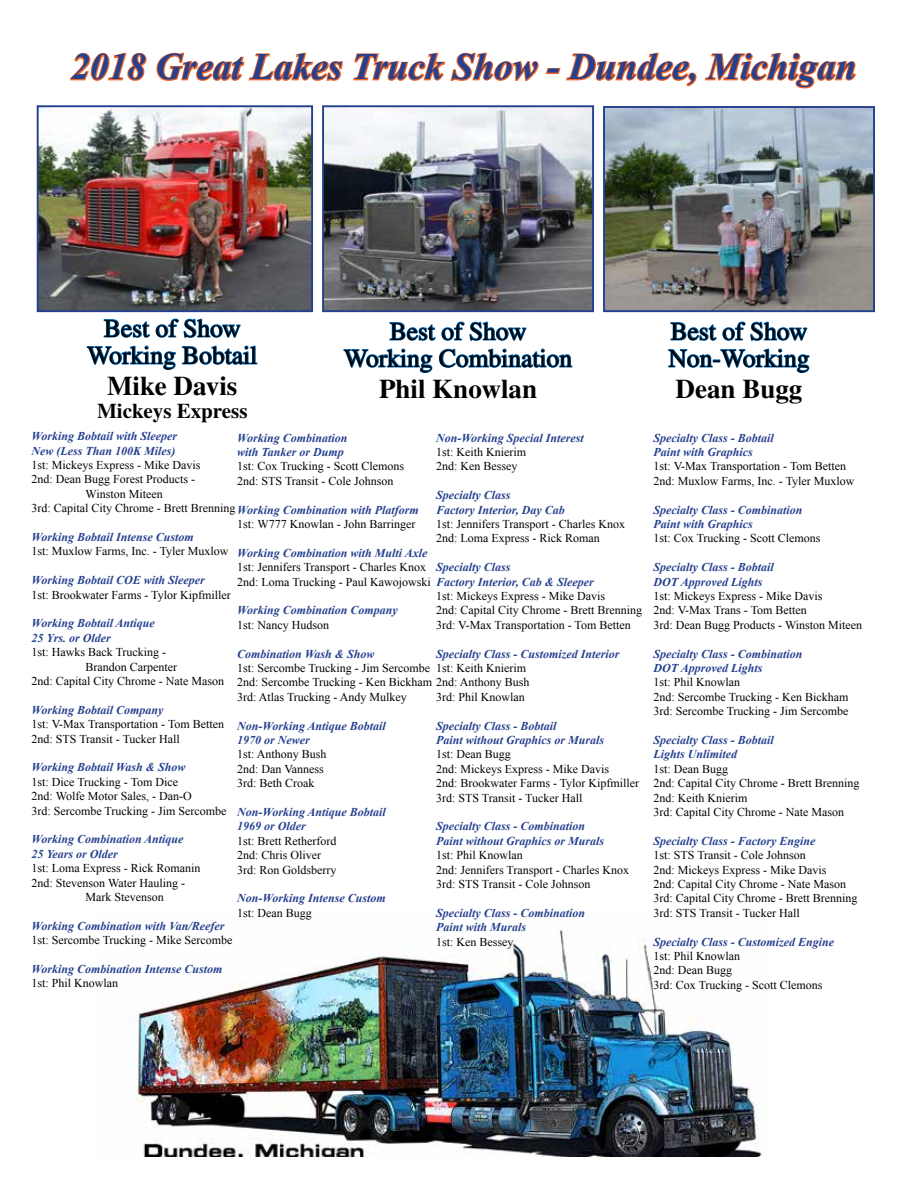
<style>
.page{position:relative;width:918px;height:1188px;background:#fff}
.page>*{position:absolute;margin:0;border:0;box-sizing:border-box;transform-origin:0 0}
.t1{font:italic 700 37.2px "Times New Roman";color:#25408f}
.t2{font:700 27px "Times";color:#000}
.t3{font:25.5px/27px "Times";color:#000;text-align:center}
.t4{font:700 21px "Times";color:#000}
.t5{font:12px/14.4px "Times New Roman";color:#000}
.t6{font:italic 700 12px/14.4px "Times New Roman";color:#25408f}
.s1{font-weight:700;font-style:italic;color:#25408f}
</style>
<div class="page">
<img style="left:130px;top:930px;width:632px;height:226px">
<img style="left:325px;top:108px;width:266px;height:201px">
<div style="left:322px;top:105px;width:272px;height:207px;border:2px solid #25408f"></div>
<img style="left:40px;top:108px;width:270px;height:201px">
<div style="left:37px;top:105px;width:276px;height:207px;border:2px solid #25408f"></div>
<svg style="left:70px;top:52px;width:77px;height:29px"></svg>
<svg style="left:156px;top:52px;width:187px;height:29px"></svg>
<svg style="left:353px;top:52px;width:503px;height:37px"></svg>
<svg style="left:389px;top:321px;width:138px;height:20px"></svg>
<svg style="left:343px;top:348px;width:230px;height:25px"></svg>
<svg style="left:103px;top:318px;width:138px;height:20px"></svg>
<svg style="left:86px;top:345px;width:172px;height:25px"></svg>
<img style="left:606px;top:109px;width:266px;height:200px">
<div style="left:603px;top:106px;width:272px;height:206px;border:2px solid #25408f"></div>
<svg style="left:670px;top:321px;width:138px;height:20px"></svg>
<svg style="left:668px;top:348px;width:142px;height:25px"></svg>
<h1 class="t1" style="left:71px;top:41px;width:787px">2018 Great Lakes Truck Show - Dundee, Michigan</h1>
<h3 class="t3" style="left:87px;top:315px;width:172px">Best of Show<br>Working Bobtail</h3>
<h2 class="t2" style="left:107px;top:370px;width:132px">Mike Davis</h2>
<h3 class="t4" style="left:97px;top:398px;width:152px">Mickeys Express</h3>
<h3 class="t3" style="left:344px;top:318px;width:230px">Best of Show<br>Working Combination</h3>
<h2 class="t2" style="left:379px;top:373px;width:160px">Phil Knowlan</h2>
<p class="t6" style="left:32px;top:429px;width:147px">Working Bobtail with Sleeper<br>New (Less Than 100K Miles)</p>
<p class="t5" style="left:32px;top:458px;width:170px">1st: Mickeys Express - Mike Davis</p>
<p class="t5" style="left:32px;top:472px;width:165px">2nd: Dean Bugg Forest Products -</p>
<p class="t5" style="left:86px;top:486px;width:79px">Winston Miteen</p>
<p class="t5" style="left:32px;top:501px;width:205px">3rd: Capital City Chrome - Brett Brenning</p>
<p class="t6" style="left:32px;top:529px;width:164px">Working Bobtail Intense Custom</p>
<p class="t5" style="left:32px;top:544px;width:198px">1st: Muxlow Farms, Inc. - Tyler Muxlow</p>
<p class="t6" style="left:32px;top:573px;width:175px">Working Bobtail COE with Sleeper</p>
<p class="t5" style="left:32px;top:587px;width:201px">1st: Brookwater Farms - Tylor Kipfmiller</p>
<p class="t6" style="left:32px;top:616px;width:125px">Working Bobtail Antique<br>25 Yrs. or Older</p>
<p class="t5" style="left:32px;top:645px;width:136px">1st: Hawks Back Trucking -</p>
<p class="t5" style="left:86px;top:659px;width:93px">Brandon Carpenter</p>
<p class="t5" style="left:32px;top:674px;width:194px">2nd: Capital City Chrome - Nate Mason</p>
<p class="t6" style="left:32px;top:702px;width:133px">Working Bobtail Company</p>
<p class="t5" style="left:32px;top:717px;width:194px">1st: V-Max Transportation - Tom Betten<br>2nd: STS Transit - Tucker Hall</p>
<p class="t6" style="left:32px;top:760px;width:156px">Working Bobtail Wash &amp; Show</p>
<p class="t5" style="left:32px;top:774px;width:196px">1st: Dice Trucking - Tom Dice<br>2nd: Wolfe Motor Sales, - Dan-O<br>3rd: Sercombe Trucking - Jim Sercombe</p>
<p class="t6" style="left:32px;top:832px;width:154px">Working Combination Antique<br>25 Years or Older</p>
<p class="t5" style="left:32px;top:861px;width:170px">1st: Loma Express - Rick Romanin</p>
<p class="t5" style="left:32px;top:875px;width:155px">2nd: Stevenson Water Hauling -</p>
<p class="t5" style="left:86px;top:890px;width:80px">Mark Stevenson</p>
<p class="t6" style="left:32px;top:918px;width:194px">Working Combination with Van/Reefer</p>
<p class="t5" style="left:32px;top:933px;width:202px">1st: Sercombe Trucking - Mike Sercombe</p>
<p class="t6" style="left:32px;top:961px;width:192px">Working Combination Intense Custom</p>
<p class="t5" style="left:32px;top:976px;width:88px">1st: Phil Knowlan</p>
<p class="t6" style="left:237px;top:430px;width:112px">Working Combination with Tanker or Dump</p>
<p class="t5" style="left:237px;top:459px;width:169px">1st: Cox Trucking - Scott Clemons<br>2nd: STS Transit - Cole Johnson</p>
<p class="t6" style="left:237px;top:502px;width:183px">Working Combination with Platform</p>
<p class="t5" style="left:237px;top:517px;width:180px">1st: W777 Knowlan - John Barringer</p>
<p class="t6" style="left:237px;top:545px;width:192px">Working Combination with Multi Axle</p>
<p class="t5" style="left:237px;top:560px;width:190px">1st: Jennifers Transport - Charles Knox</p>
<p class="t6" style="left:237px;top:603px;width:162px">Working Combination Company</p>
<p class="t5" style="left:237px;top:617px;width:93px">1st: Nancy Hudson</p>
<p class="t6" style="left:237px;top:646px;width:139px">Combination Wash &amp; Show</p>
<p class="t5" style="left:237px;top:661px;width:194px">1st: Sercombe Trucking - Jim Sercombe</p>
<p class="t5" style="left:237px;top:689px;width:171px">3rd: Atlas Trucking - Andy Mulkey</p>
<p class="t6" style="left:237px;top:718px;width:150px">Non-Working Antique Bobtail<br>1970 or Newer</p>
<p class="t5" style="left:237px;top:747px;width:91px">1st: Anthony Bush<br>2nd: Dan Vanness<br>3rd: Beth Croak</p>
<p class="t6" style="left:237px;top:805px;width:150px">Non-Working Antique Bobtail<br>1969 or Older</p>
<p class="t5" style="left:237px;top:833px;width:101px">1st: Brett Retherford<br>2nd: Chris Oliver<br>3rd: Ron Goldsberry</p>
<p class="t6" style="left:237px;top:891px;width:150px">Non-Working Intense Custom</p>
<p class="t5" style="left:237px;top:905px;width:76px">1st: Dean Bugg</p>
<p class="t6" style="left:436px;top:430px;width:149px">Non-Working Special Interest</p>
<p class="t5" style="left:436px;top:445px;width:91px">1st: Keith Knierim<br>2nd: Ken Bessey</p>
<p class="t6" style="left:436px;top:488px;width:130px">Specialty Class<br>Factory Interior, Day Cab</p>
<p class="t5" style="left:436px;top:517px;width:190px">1st: Jennifers Transport - Charles Knox<br>2nd: Loma Express - Rick Roman</p>
<p class="t6" style="left:436px;top:560px;width:76px">Specialty Class</p>
<p class="t5" style="left:237px;top:574px;width:358px">2nd: Loma Trucking - Paul Kawojowski <span class="s1">Factory Interior, Cab &amp; Sleeper</span></p>
<p class="t5" style="left:436px;top:589px;width:170px">1st: Mickeys Express - Mike Davis</p>
<p class="t5" style="left:436px;top:603px;width:208px">2nd: Capital City Chrome - Brett Brenning</p>
<p class="t5" style="left:436px;top:617px;width:196px">3rd: V-Max Transportation - Tom Betten</p>
<p class="t6" style="left:436px;top:646px;width:185px">Specialty Class - Customized Interior</p>
<p class="t5" style="left:436px;top:661px;width:91px">1st: Keith Knierim</p>
<p class="t5" style="left:237px;top:675px;width:294px">2nd: Sercombe Trucking - Ken Bickham 2nd: Anthony Bush</p>
<p class="t5" style="left:436px;top:689px;width:90px">3rd: Phil Knowlan</p>
<p class="t6" style="left:436px;top:718px;width:170px">Specialty Class - Bobtail<br>Paint without Graphics or Murals</p>
<p class="t5" style="left:436px;top:747px;width:205px">1st: Dean Bugg<br>2nd: Mickeys Express - Mike Davis<br>2nd: Brookwater Farms - Tylor Kipfmiller<br>3rd: STS Transit - Tucker Hall</p>
<p class="t6" style="left:436px;top:819px;width:170px">Specialty Class - Combination<br>Paint without Graphics or Murals</p>
<p class="t5" style="left:436px;top:848px;width:194px">1st: Phil Knowlan<br>2nd: Jennifers Transport - Charles Knox<br>3rd: STS Transit - Cole Johnson</p>
<p class="t6" style="left:436px;top:905px;width:151px">Specialty Class - Combination<br>Paint with Murals</p>
<p class="t5" style="left:436px;top:934px;width:79px">1st: Ken Bessey</p>
<h3 class="t3" style="left:669px;top:318px;width:143px;text-align:left">Best of Show<br>Non-Working</h3>
<h2 class="t2" style="left:676px;top:373px;width:128px">Dean Bugg</h2>
<p class="t6" style="left:654px;top:430px;width:122px">Specialty Class - Bobtail<br>Paint with Graphics</p>
<p class="t5" style="left:654px;top:459px;width:202px">1st: V-Max Transportation - Tom Betten<br>2nd: Muxlow Farms, Inc. - Tyler Muxlow</p>
<p class="t6" style="left:654px;top:502px;width:151px">Specialty Class - Combination<br>Paint with Graphics</p>
<p class="t5" style="left:654px;top:531px;width:169px">1st: Cox Trucking - Scott Clemons</p>
<p class="t6" style="left:654px;top:560px;width:122px">Specialty Class - Bobtail<br>DOT Approved Lights</p>
<p class="t5" style="left:654px;top:589px;width:210px">1st: Mickeys Express - Mike Davis<br>2nd: V-Max Trans - Tom Betten<br>3rd: Dean Bugg Products - Winston Miteen</p>
<p class="t6" style="left:654px;top:646px;width:151px">Specialty Class - Combination<br>DOT Approved Lights</p>
<p class="t5" style="left:654px;top:675px;width:196px">1st: Phil Knowlan<br>2nd: Sercombe Trucking - Ken Bickham<br>3rd: Sercombe Trucking - Jim Sercombe</p>
<p class="t6" style="left:654px;top:733px;width:122px">Specialty Class - Bobtail<br>Lights Unlimited</p>
<p class="t5" style="left:654px;top:761px;width:208px">1st: Dean Bugg<br>2nd: Capital City Chrome - Brett Brenning<br>2nd: Keith Knierim<br>3rd: Capital City Chrome - Nate Mason</p>
<p class="t6" style="left:654px;top:833px;width:164px">Specialty Class - Factory Engine</p>
<p class="t5" style="left:654px;top:848px;width:205px">1st: STS Transit - Cole Johnson<br>2nd: Mickeys Express - Mike Davis<br>2nd: Capital City Chrome - Nate Mason 3rd: Capital City Chrome - Brett Brenning 3rd: STS Transit - Tucker Hall</p>
<p class="t6" style="left:654px;top:934px;width:182px">Specialty Class - Customized Engine</p>
<p class="t5" style="left:654px;top:949px;width:171px">1st: Phil Knowlan<br>2nd: Dean Bugg<br>3rd: Cox Trucking - Scott Clemons</p>
</div>
